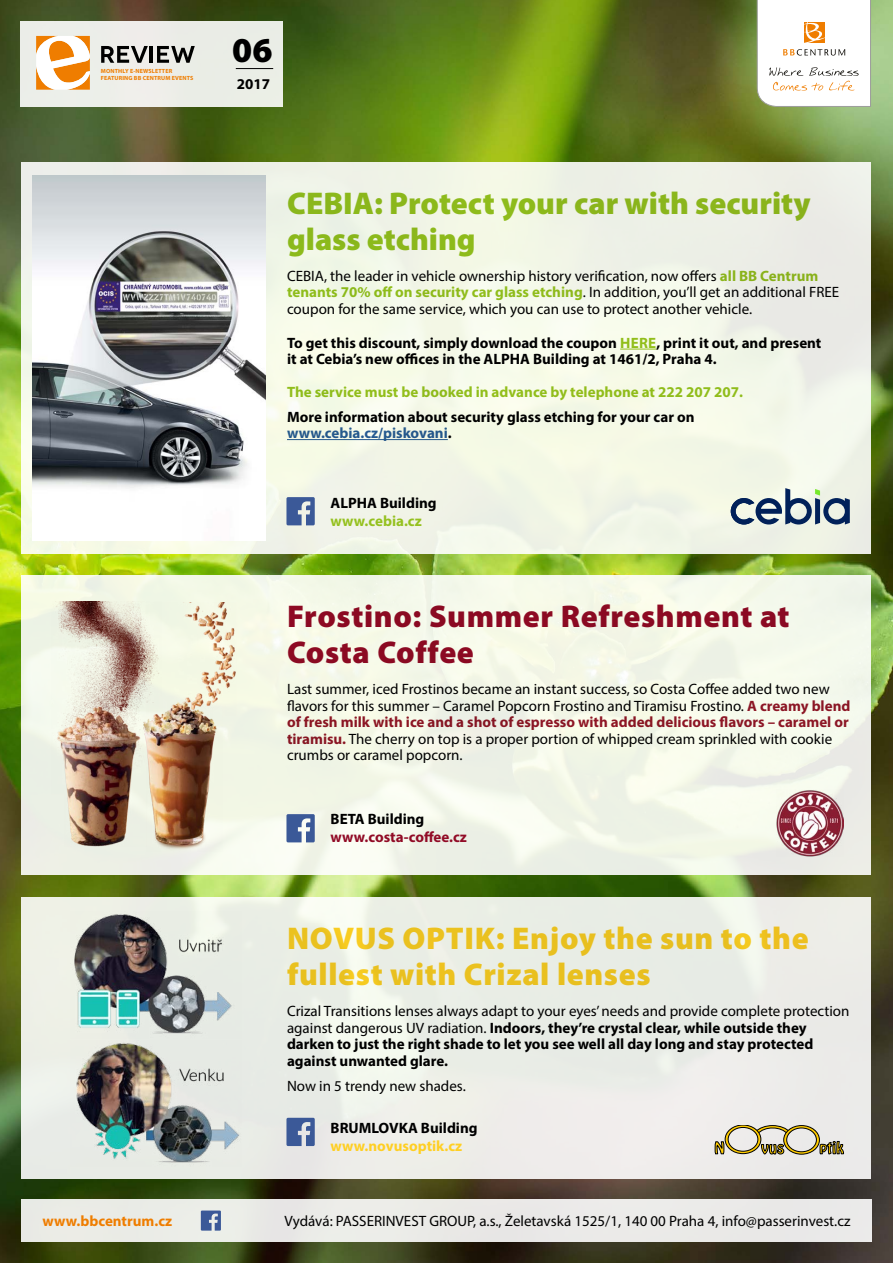
<style>
.page{position:relative;width:893px;height:1263px;background:#fff}
.page>*{position:absolute;margin:0;border:0;box-sizing:border-box;transform-origin:0 0}
.t1{font:900 35.1px "Myriad Pro";color:#000}
.t2{font:900 31.5px/36px "Myriad Pro";letter-spacing:.02em;color:#ffcf23}
.t3{font:900 31.5px/36px "Myriad Pro";color:#95c11f}
.t4{font:900 31.5px/36px "Myriad Pro";letter-spacing:.02em;color:#910b26}
.t5{font:15px/16.5px "Myriad Pro";color:#000}
.t6{font:700 15px/16.5px "Myriad Pro";color:#000}
.t7{font:700 15px "Myriad Pro";color:#96c11e}
.t8{font:700 15px "Myriad Pro";color:#910b26}
.t9{font:700 15px "Myriad Pro";color:#ffcf23}
.t10{font:700 15px "Myriad Pro";color:#ef7d00}
.t11{font:700 15px "Myriad Pro";color:#95c11f}
.t12{font:700 6px/7.2px "Myriad Pro";letter-spacing:.02em;color:#ef7d00}
.s1{font-weight:700;color:#96c11e}
.s2{color:#96c11e}
.s3{color:#275b9b}
.s4{font-weight:700;color:#911728}
.s5{font-weight:400}
</style>
<div class="page">
<img style="left:0;top:0;width:893px;height:1263px">
<div style="left:22px;top:1199px;width:850px;height:43px;background:#eaeae8"></div>
<div style="left:21px;top:21px;width:262px;height:86px;background:#ebede8"></div>
<hr style="left:236px;top:68px;width:37px;height:1px;background:#000">
<svg style="left:201px;top:1210px;width:20px;height:20px"></svg>
<svg style="left:757px;top:0;width:114px;height:107px"></svg>
<div style="left:22px;top:162px;width:849px;height:391px;background:#f2f7e7"></div>
<div style="left:22px;top:576px;width:849px;height:299px;background:#f4f8e8"></div>
<div style="left:22px;top:897px;width:849px;height:281px;background:#ebede7"></div>
<hr style="left:620px;top:349px;width:36px;height:1px;background:#96c11e">
<hr style="left:287px;top:439px;width:161px;height:1px;background:#275b9b">
<svg style="left:286px;top:497px;width:29px;height:28px"></svg>
<svg style="left:286px;top:814px;width:29px;height:28px"></svg>
<svg style="left:286px;top:1118px;width:29px;height:28px"></svg>
<img style="left:33px;top:175px;width:233px;height:365px">
<img style="left:162px;top:603px;width:95px;height:269px">
<img style="left:74px;top:911px;width:158px;height:123px">
<img style="left:76px;top:1043px;width:163px;height:120px">
<svg style="left:731px;top:488px;width:119px;height:36px"></svg>
<img style="left:777px;top:790px;width:67px;height:66px">
<svg style="left:715px;top:1125px;width:129px;height:29px"></svg>
<img style="left:51px;top:601px;width:111px;height:294px">
<svg style="left:101px;top:46px;width:47px;height:17px"></svg>
<hr style="left:150px;top:46px;width:3px;height:17px;background:#000">
<svg style="left:157px;top:46px;width:38px;height:17px"></svg>
<svg style="left:36px;top:36px;width:54px;height:54px;background:#f7c48b"></svg>
<p class="t12" style="left:101px;top:67px;width:94px">MONTHLY E-NEWSLETTER<br>FEATURING BB CENTRUM EVENTS</p>
<h1 class="t1" style="left:232px;top:30px;width:42px">06</h1>
<p class="t6" style="left:237px;top:75px;width:35px">2017</p>
<h2 class="t3" style="left:287px;top:185px;width:525px">CEBIA: Protect your car with security glass etching</h2>
<p class="t5" style="left:287px;top:267px;width:554px">CEBIA, the leader in vehicle ownership history verification, now offers <span class="s1">all BB Centrum tenants 70% off on security car glass etching</span>. In addition, you’ll get an additional FREE coupon for the same service, which you can use to protect another vehicle.</p>
<p class="t6" style="left:287px;top:334px;width:536px">To get this discount, simply download the coupon <span class="s2">HERE</span>, print it out, and present it at Cebia’s new offices in the ALPHA Building at 1461/2, Praha 4.</p>
<p class="t7" style="left:287px;top:382px;width:457px">The service must be booked in advance by telephone at 222 207 207.</p>
<p class="t6" style="left:287px;top:408px;width:409px">More information about security glass etching for your car on <span class="s3">www.cebia.cz/piskovani</span>.</p>
<p class="t6" style="left:331px;top:494px;width:108px">ALPHA Building</p>
<p class="t11" style="left:331px;top:511px;width:93px">www.cebia.cz</p>
<h2 class="t4" style="left:287px;top:599px;width:504px">Frostino: Summer Refreshment at<br>Costa Coffee</h2>
<p class="t5" style="left:287px;top:681px;width:565px">Last summer, iced Frostinos became an instant success, so Costa Coffee added two new flavors for this summer – Caramel Popcorn Frostino and Tiramisu Frostino. <span class="s4">A creamy blend of fresh milk with ice and a shot of espresso with added delicious flavors – caramel or tiramisu.</span> The cherry on top is a proper portion of whipped cream sprinkled with cookie crumbs or caramel popcorn.</p>
<p class="t6" style="left:331px;top:810px;width:95px">BETA Building</p>
<p class="t8" style="left:331px;top:827px;width:138px">www.costa-coffee.cz</p>
<h2 class="t2" style="left:287px;top:921px;width:523px">NOVUS OPTIK: Enjoy the sun to the fullest with Crizal lenses</h2>
<p class="t6" style="left:287px;top:1002px;width:564px"><span class="s5">Crizal Transitions lenses always adapt to your eyes’ needs and provide complete protection against dangerous UV radiation.</span> Indoors, they’re crystal clear, while outside they darken to just the right shade to let you see well all day long and stay protected against unwanted glare.</p>
<p class="t5" style="left:287px;top:1077px;width:180px">Now in 5 trendy new shades.</p>
<p class="t6" style="left:331px;top:1119px;width:149px">BRUMLOVKA Building</p>
<p class="t9" style="left:331px;top:1136px;width:133px">www.novusoptik.cz</p>
<p class="t10" style="left:43px;top:1211px;width:131px">www.bbcentrum.cz</p>
<p class="t5" style="left:284px;top:1213px;width:567px">Vydává: PASSERINVEST GROUP, a.s., Želetavská 1525/1, 140 00 Praha 4, info@passerinvest.cz</p>
</div>
